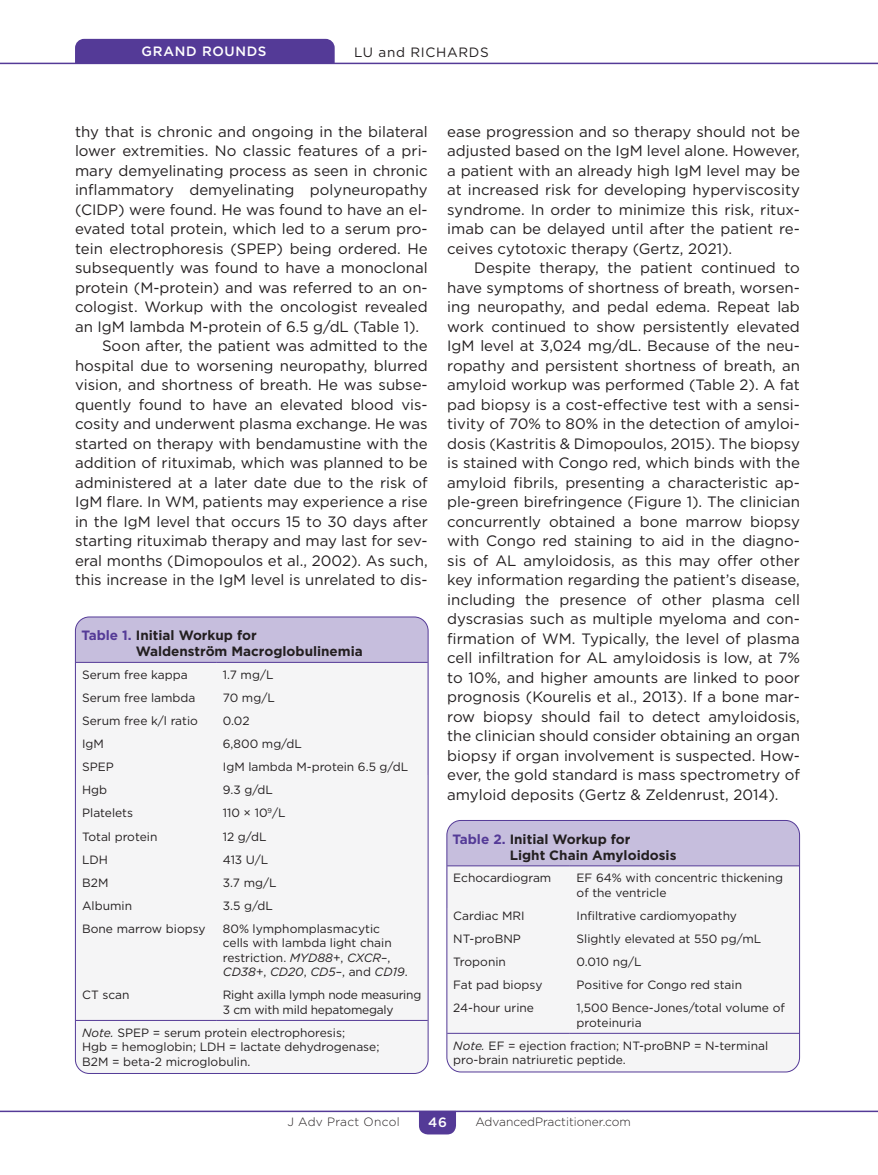
<style>
.page{position:relative;width:878px;height:1175px;background:#fff}
.page>*{position:absolute;margin:0;border:0;box-sizing:border-box;transform-origin:0 0}
.Case_Study-Body{font:15px/19.5px "Gotham";color:#231f20;text-align:justify}
.Case_Study-Body_no_i{font:15px/19.5px "Gotham";color:#231f20;text-align:justify}
.t1{font:700 13.5px/16.2px "Gotham";color:#231f20}
.t2{font:500 13.5px "Gotham";letter-spacing:.05em;color:#fff}
.t3{font:13.5px "Gotham";letter-spacing:.05em;color:#231f20}
.t4{font:12px/14.4px "Gotham";color:#231f20}
.t5{font:12px/14.4px "Gotham";letter-spacing:-.02em;color:#231f20}
.t6{font:300 12px "Gotham";color:#231f20}
.t7{font:300 12px "Gotham";letter-spacing:.025em;color:#231f20}
.s1{color:#543a97}
.s2{font-style:italic}
</style>
<div class="page">
<hr style="left:0;top:1110px;width:878px;height:2px;background:#543a97">
<svg style="left:419px;top:1110px;width:37px;height:24px"></svg>
<hr style="left:0;top:63px;width:878px;height:1px;background:#543a97">
<div style="left:75px;top:39px;width:259px;height:24px;background:#543a97"></div>
<svg style="left:75px;top:617px;width:353px;height:456px"></svg>
<div style="left:77px;top:663px;width:349px;height:357px;background:#f5f5f6"></div>
<hr style="left:76px;top:1020px;width:140px;height:1px;background:#543a97">
<hr style="left:216px;top:1020px;width:212px;height:1px;background:#543a97">
<hr style="left:76px;top:662px;width:140px;height:1px;background:#543a97">
<hr style="left:216px;top:662px;width:212px;height:1px;background:#543a97">
<svg style="left:448px;top:820px;width:351px;height:252px"></svg>
<div style="left:448px;top:866px;width:350px;height:167px;background:#f5f5f6"></div>
<hr style="left:447px;top:865px;width:123px;height:1px;background:#543a97">
<hr style="left:570px;top:865px;width:229px;height:1px;background:#543a97">
<hr style="left:447px;top:1033px;width:123px;height:1px;background:#543a97">
<hr style="left:570px;top:1033px;width:229px;height:1px;background:#543a97">
<div style="left:446px;top:820px;width:354px;height:252px;border:1px solid #543a97;border-radius:14px"></div>
<p class="t2" style="left:142px;top:43px;width:126px">GRAND ROUNDS</p>
<p class="t3" style="left:354px;top:43px;width:136px">LU and RICHARDS</p>
<p class="Case_Study-Body_no_i" style="left:75px;top:121px;width:354px">thy that is chronic and ongoing in the bilateral lower extremities. No classic features of a pri&shy;mary demyelinating process as seen in chronic inflammatory demyelinating polyneuropathy (CIDP) were found. He was found to have an el&shy;evated total protein, which led to a serum pro&shy;tein electrophoresis (SPEP) being ordered. He subsequently was found to have a monoclonal protein (M-protein) and was referred to an on&shy;cologist. Workup with the oncologist revealed an IgM lambda M-protein of 6.5 g/dL (Table 1).</p>
<p class="Case_Study-Body" style="left:75px;top:336px;width:354px;text-indent:27px">Soon after, the patient was admitted to the hospital due to worsening neuropathy, blurred vision, and shortness of breath. He was subse&shy;quently found to have an elevated blood vis&shy;cosity and underwent plasma exchange. He was started on therapy with bendamustine with the addition of rituximab, which was planned to be administered at a later date due to the risk of IgM flare. In WM, patients may experience a rise in the IgM level that occurs 15 to 30 days after starting rituximab therapy and may last for sev&shy;eral months (Dimopoulos et al., 2002). As such, this increase in the IgM level is unrelated to dis-</p>
<p class="t1" style="left:136px;top:627px;width:228px;text-indent:-54px"><span class="s1">Table 1.</span> Initial Workup for<br>Waldenström Macroglobulinemia</p>
<p class="t4" style="left:82px;top:667px;width:107px">Serum free kappa</p>
<p class="t4" style="left:223px;top:667px;width:52px">1.7 mg/L</p>
<p class="t4" style="left:82px;top:690px;width:115px">Serum free lambda</p>
<p class="t4" style="left:223px;top:690px;width:53px">70 mg/L</p>
<p class="t4" style="left:82px;top:713px;width:117px">Serum free k/l ratio</p>
<p class="t4" style="left:223px;top:713px;width:28px">0.02</p>
<p class="t4" style="left:82px;top:736px;width:23px">IgM</p>
<p class="t4" style="left:223px;top:736px;width:81px">6,800 mg/dL</p>
<p class="t4" style="left:82px;top:759px;width:33px">SPEP</p>
<p class="t4" style="left:223px;top:759px;width:187px">IgM lambda M-protein 6.5 g/dL</p>
<p class="t4" style="left:82px;top:782px;width:27px">Hgb</p>
<p class="t4" style="left:223px;top:782px;width:52px">9.3 g/dL</p>
<p class="t4" style="left:82px;top:805px;width:52px">Platelets</p>
<p class="t4" style="left:223px;top:805px;width:64px">110 × 10<sup>9</sup>/L</p>
<p class="t4" style="left:82px;top:828px;width:77px">Total protein</p>
<p class="t4" style="left:223px;top:828px;width:45px">12 g/dL</p>
<p class="t4" style="left:82px;top:852px;width:27px">LDH</p>
<p class="t4" style="left:223px;top:852px;width:47px">413 U/L</p>
<p class="t4" style="left:82px;top:875px;width:28px">B2M</p>
<p class="t4" style="left:223px;top:875px;width:55px">3.7 mg/L</p>
<p class="t4" style="left:82px;top:898px;width:51px">Albumin</p>
<p class="t4" style="left:223px;top:898px;width:51px">3.5 g/dL</p>
<p class="t4" style="left:82px;top:921px;width:125px">Bone marrow biopsy</p>
<p class="t4" style="left:223px;top:921px;width:186px">80% lymphomplasmacytic cells with lambda light chain restriction. <span class="s2">MYD88</span>+, <span class="s2">CXCR</span>–,<br><span class="s2">CD38</span>+, <span class="s2">CD20</span>, <span class="s2">CD5</span>–, and <span class="s2">CD19</span>.</p>
<p class="t4" style="left:82px;top:987px;width:49px">CT scan</p>
<p class="t5" style="left:223px;top:987px;width:200px">Right axilla lymph node measuring<br>3 cm with mild hepatomegaly</p>
<p class="t4" style="left:82px;top:1025px;width:299px"><span class="s2">Note.</span> SPEP = serum protein electrophoresis;<br>Hgb = hemoglobin; LDH = lactate dehydrogenase;<br>B2M = beta-2 microglobulin.</p>
<p class="Case_Study-Body" style="left:447px;top:121px;width:354px">ease progression and so therapy should not be adjusted based on the IgM level alone. However, a patient with an already high IgM level may be at increased risk for developing hyperviscosity syndrome. In order to minimize this risk, ritux&shy;imab can be delayed until after the patient re&shy;ceives cytotoxic therapy (Gertz, 2021).</p>
<p class="Case_Study-Body" style="left:447px;top:258px;width:354px;text-indent:27px">Despite therapy, the patient continued to have symptoms of shortness of breath, worsen&shy;ing neuropathy, and pedal edema. Repeat lab work continued to show persistently elevated IgM level at 3,024 mg/dL. Because of the neu&shy;ropathy and persistent shortness of breath, an amyloid workup was performed (Table 2). A fat pad biopsy is a cost-effective test with a sensi&shy;tivity of 70% to 80% in the detection of amyloi&shy;dosis (Kastritis &amp; Dimopoulos, 2015). The biopsy is stained with Congo red, which binds with the amyloid fibrils, presenting a characteristic ap&shy;ple-green birefringence (Figure 1). The clinician concurrently obtained a bone marrow biopsy with Congo red staining to aid in the diagno&shy;sis of AL amyloidosis, as this may offer other key information regarding the patient’s disease, including the presence of other plasma cell dyscrasias such as multiple myeloma and con&shy;firmation of WM. Typically, the level of plasma cell infiltration for AL amyloidosis is low, at 7% to 10%, and higher amounts are linked to poor prognosis (Kourelis et al., 2013). If a bone mar&shy;row biopsy should fail to detect amyloidosis, the clinician should consider obtaining an organ biopsy if organ involvement is suspected. How&shy;ever, the gold standard is mass spectrometry of amyloid deposits (Gertz &amp; Zeldenrust, 2014).</p>
<p class="t1" style="left:509px;top:830px;width:168px;text-indent:-57px"><span class="s1">Table 2.</span> Initial Workup for<br>Light Chain Amyloidosis</p>
<p class="t4" style="left:453px;top:870px;width:100px">Echocardiogram</p>
<p class="t4" style="left:576px;top:870px;width:208px">EF 64% with concentric thickening of the ventricle</p>
<p class="t4" style="left:453px;top:908px;width:73px">Cardiac MRI</p>
<p class="t4" style="left:576px;top:908px;width:162px">Infiltrative cardiomyopathy</p>
<p class="t4" style="left:453px;top:931px;width:69px">NT-proBNP</p>
<p class="t4" style="left:576px;top:931px;width:186px">Slightly elevated at 550 pg/mL</p>
<p class="t4" style="left:453px;top:954px;width:54px">Troponin</p>
<p class="t4" style="left:576px;top:954px;width:66px">0.010 ng/L</p>
<p class="t4" style="left:453px;top:977px;width:91px">Fat pad biopsy</p>
<p class="t4" style="left:576px;top:977px;width:167px">Positive for Congo red stain</p>
<p class="t4" style="left:453px;top:1000px;width:82px">24-hour urine</p>
<p class="t4" style="left:576px;top:1000px;width:210px">1,500 Bence-Jones/total volume of proteinuria</p>
<p class="t4" style="left:453px;top:1038px;width:316px"><span class="s2">Note.</span> EF = ejection fraction; NT-proBNP = N-terminal pro-brain natriuretic peptide.</p>
<p class="t7" style="left:287px;top:1114px;width:114px">J Adv Pract Oncol</p>
<p class="t2" style="left:428px;top:1113px;width:20px">46</p>
<p class="t6" style="left:475px;top:1114px;width:157px">AdvancedPractitioner.com</p>
</div>
